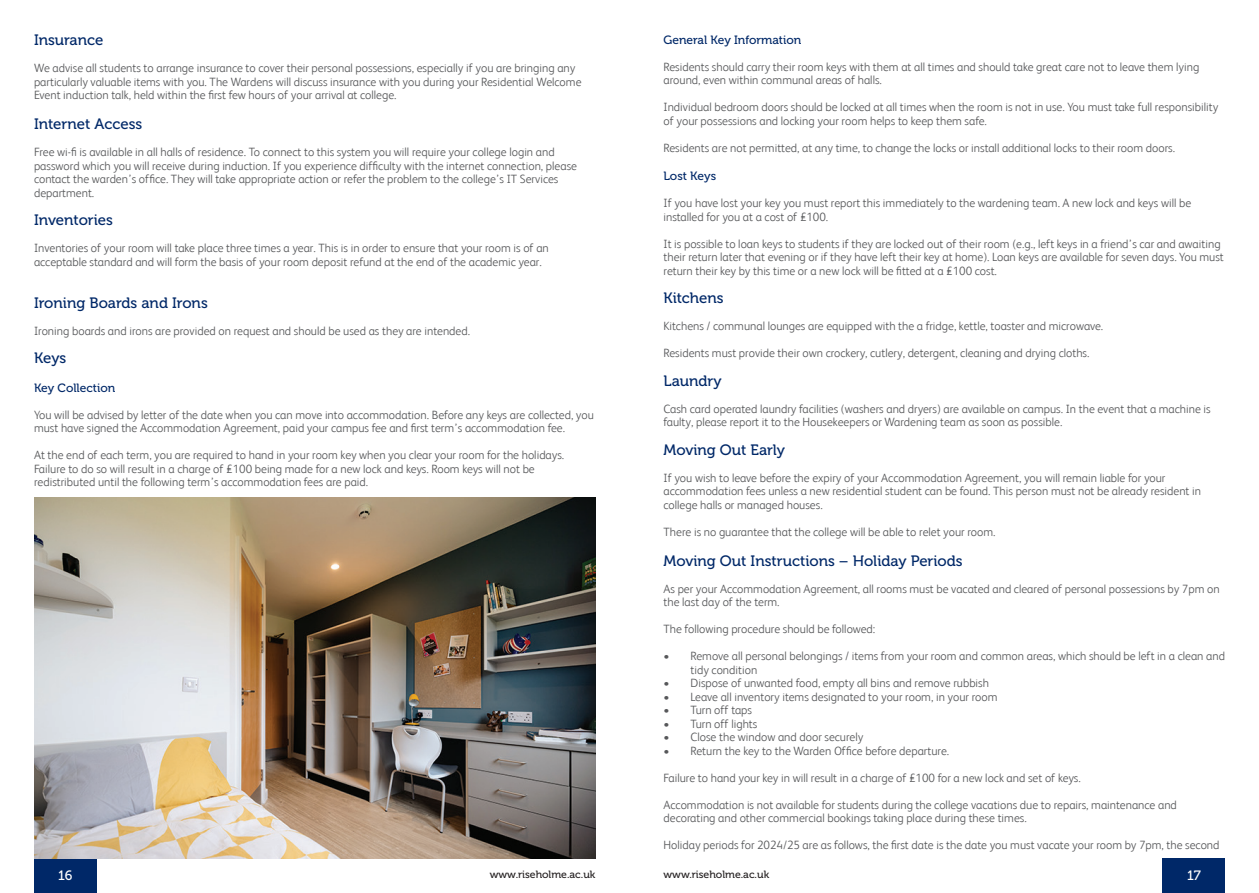
<style>
.page{position:relative;width:1259px;height:893px;background:#fff}
.page>*{position:absolute;margin:0;border:0;box-sizing:border-box;transform-origin:0 0}
.Course_Body{font:15px "Museo 500";color:#002868}
.t1{font:13.5px "Museo 500";color:#fff}
.t2{font:300 12px/13.5px "FS Albert";color:#57585a}
.Course_Body-2{font:12px "Museo 500";color:#002868}
.t3{font:10.5px "Museo 500";color:#231f20}
</style>
<div class="page">
<div style="left:1162px;top:859px;width:63px;height:34px;background:#002868"></div>
<div style="left:34px;top:859px;width:62px;height:34px;background:#002868"></div>
<img style="left:34px;top:497px;width:561px;height:362px">
<p class="Course_Body" style="left:34px;top:32px;width:71px">Insurance</p>
<p class="t2" style="left:34px;top:61px;width:549px">We advise all students to arrange insurance to cover their personal possessions, especially if you are bringing any particularly valuable items with you. The Wardens will discuss insurance with you during your Residential Welcome<br>Event induction talk, held within the first few hours of your arrival at college.</p>
<p class="Course_Body" style="left:34px;top:116px;width:110px">Internet Access</p>
<p class="t2" style="left:34px;top:145px;width:544px">Free wi-fi is available in all halls of residence. To connect to this system you will require your college login and password which you will receive during induction. If you experience difficulty with the internet connection, please contact the warden’s office. They will take appropriate action or refer the problem to the college’s IT Services department.</p>
<p class="Course_Body" style="left:34px;top:212px;width:80px">Inventories</p>
<p class="t2" style="left:34px;top:241px;width:516px">Inventories of your room will take place three times a year. This is in order to ensure that your room is of an acceptable standard and will form the basis of your room deposit refund at the end of the academic year.</p>
<p class="Course_Body" style="left:34px;top:294px;width:175px">Ironing Boards and Irons</p>
<p class="t2" style="left:34px;top:324px;width:437px">Ironing boards and irons are provided on request and should be used as they are intended.</p>
<p class="Course_Body" style="left:34px;top:350px;width:34px">Keys</p>
<p class="Course_Body-2" style="left:34px;top:381px;width:83px">Key Collection</p>
<p class="t2" style="left:34px;top:408px;width:561px">You will be advised by letter of the date when you can move into accommodation. Before any keys are collected, you must have signed the Accommodation Agreement, paid your campus fee and first term’s accommodation fee.</p>
<p class="t2" style="left:34px;top:448px;width:532px">At the end of each term, you are required to hand in your room key when you clear your room for the holidays.<br>Failure to do so will result in a charge of £100 being made for a new lock and keys. Room keys will not be redistributed until the following term’s accommodation fees are paid.</p>
<p class="Course_Body-2" style="left:663px;top:33px;width:139px">General Key Information</p>
<p class="t2" style="left:663px;top:60px;width:537px">Residents should carry their room keys with them at all times and should take great care not to leave them lying around, even within communal areas of halls.</p>
<p class="t2" style="left:663px;top:100px;width:556px">Individual bedroom doors should be locked at all times when the room is not in use. You must take full responsibility of your possessions and locking your room helps to keep them safe.</p>
<p class="t2" style="left:663px;top:141px;width:513px">Residents are not permitted, at any time, to change the locks or install additional locks to their room doors.</p>
<p class="Course_Body-2" style="left:663px;top:170px;width:54px">Lost Keys</p>
<p class="t2" style="left:663px;top:196px;width:529px">If you have lost your key you must report this immediately to the wardening team. A new lock and keys will be installed for you at a cost of £100.</p>
<p class="t2" style="left:663px;top:237px;width:562px">It is possible to loan keys to students if they are locked out of their room (e.g., left keys in a friend’s car and awaiting their return later that evening or if they have left their key at home). Loan keys are available for seven days. You must return their key by this time or a new lock will be fitted at a £100 cost.</p>
<p class="Course_Body" style="left:663px;top:290px;width:62px">Kitchens</p>
<p class="t2" style="left:663px;top:319px;width:441px">Kitchens / communal lounges are equipped with the a fridge, kettle, toaster and microwave.</p>
<p class="t2" style="left:663px;top:346px;width:427px">Residents must provide their own crockery, cutlery, detergent, cleaning and drying cloths.</p>
<p class="Course_Body" style="left:663px;top:372px;width:60px">Laundry</p>
<p class="t2" style="left:663px;top:402px;width:549px">Cash card operated laundry facilities (washers and dryers) are available on campus. In the event that a machine is faulty, please report it to the Housekeepers or Wardening team as soon as possible.</p>
<p class="Course_Body" style="left:663px;top:441px;width:123px">Moving Out Early</p>
<p class="t2" style="left:663px;top:471px;width:539px">If you wish to leave before the expiry of your Accommodation Agreement, you will remain liable for your accommodation fees unless a new residential student can be found. This person must not be already resident in college halls or managed houses.</p>
<p class="t2" style="left:663px;top:525px;width:333px">There is no guarantee that the college will be able to relet your room.</p>
<p class="Course_Body" style="left:663px;top:552px;width:301px">Moving Out Instructions – Holiday Periods</p>
<p class="t2" style="left:663px;top:582px;width:557px">As per your Accommodation Agreement, all rooms must be vacated and cleared of personal possessions by 7pm on the last day of the term.</p>
<p class="t2" style="left:663px;top:622px;width:213px">The following procedure should be followed:</p>
<p class="t2" style="left:690px;top:649px;width:536px;text-indent:-27px">• Remove all personal belongings / items from your room and common areas, which should be left in a clean and tidy condition</p>
<p class="t2" style="left:663px;top:676px;width:327px">• Dispose of unwanted food, empty all bins and remove rubbish</p>
<p class="t2" style="left:663px;top:690px;width:335px">• Leave all inventory items designated to your room, in your room</p>
<p class="t2" style="left:663px;top:703px;width:90px">• Turn off taps</p>
<p class="t2" style="left:663px;top:717px;width:95px">• Turn off lights</p>
<p class="t2" style="left:663px;top:730px;width:201px">• Close the window and door securely</p>
<p class="t2" style="left:663px;top:744px;width:287px">• Return the key to the Warden Office before departure.</p>
<p class="t2" style="left:663px;top:771px;width:419px">Failure to hand your key in will result in a charge of £100 for a new lock and set of keys.</p>
<p class="t2" style="left:663px;top:798px;width:515px">Accommodation is not available for students during the college vacations due to repairs, maintenance and decorating and other commercial bookings taking place during these times.</p>
<p class="t2" style="left:663px;top:838px;width:557px">Holiday periods for 2024/25 are as follows, the first date is the date you must vacate your room by 7pm, the second</p>
<p class="t1" style="left:58px;top:868px;width:16px">16</p>
<p class="t1" style="left:1187px;top:868px;width:15px">17</p>
<p class="t3" style="left:490px;top:868px;width:107px">www.riseholme.ac.uk</p>
<p class="t3" style="left:663px;top:868px;width:107px">www.riseholme.ac.uk</p>
</div>
